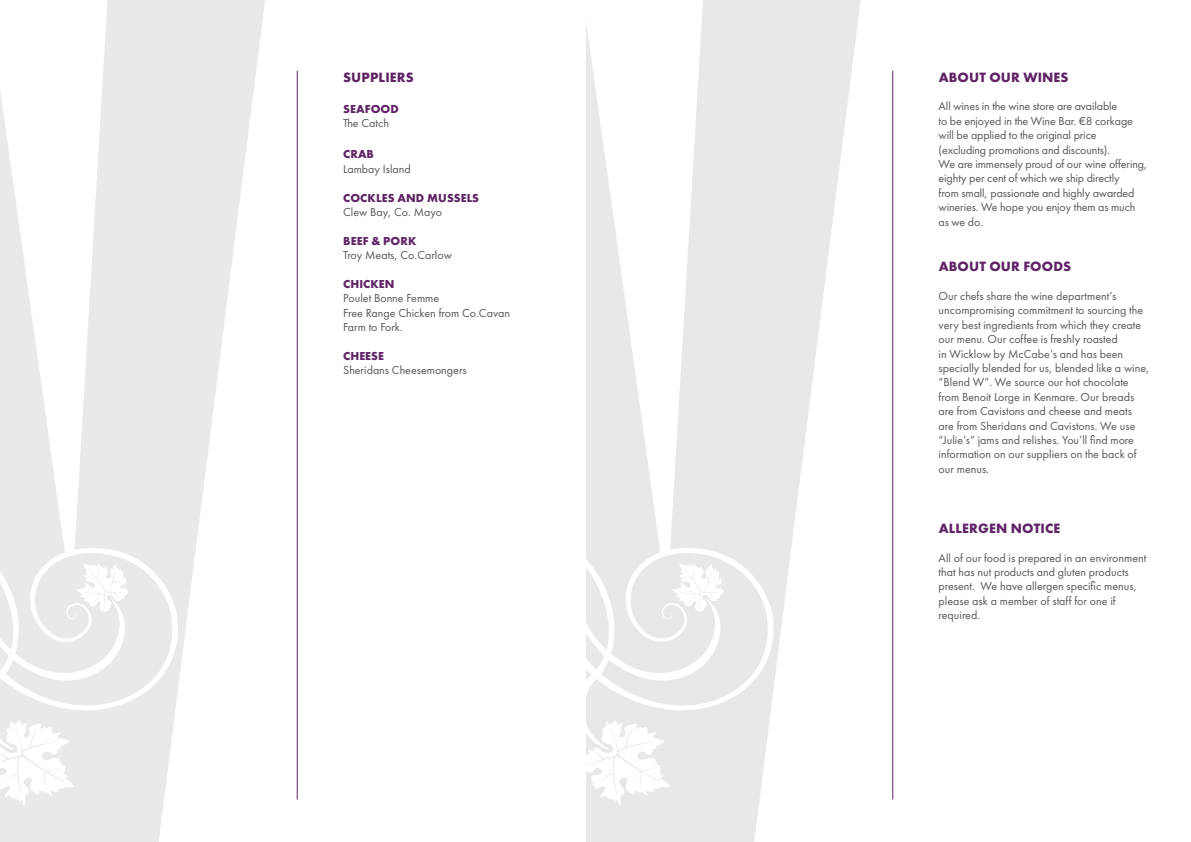
<style>
.page{position:relative;width:1191px;height:842px;background:#fff}
.page>*{position:absolute;margin:0;border:0;box-sizing:border-box;transform-origin:0 0}
.Headers{font:700 14px "Futura PT";letter-spacing:.01em;color:#5f2366}
.Body_Copy{font:12px/14.4px "Futura PT";color:#54575a}
.Headers-2{font:700 12px "Futura PT";letter-spacing:.01em;color:#5f2366}
</style>
<div class="page">
<hr style="left:297px;top:71px;width:1px;height:728px;background:#5f2366">
<hr style="left:892px;top:71px;width:1px;height:728px;background:#5f2366">
<svg style="left:587px;top:0;width:274px;height:842px;fill:#e8e8e9"></svg>
<svg style="left:587px;top:727px;width:77px;height:68px"></svg>
<svg style="left:587px;top:527px;width:22px;height:164px"></svg>
<svg style="left:0;top:0;width:265px;height:842px;fill:#e8e9ea"></svg>
<svg style="left:0;top:727px;width:68px;height:68px"></svg>
<svg style="left:0;top:527px;width:14px;height:143px"></svg>
<p class="Headers" style="left:343px;top:68px;width:72px">SUPPLIERS</p>
<p class="Headers-2" style="left:343px;top:101px;width:57px">SEAFOOD</p>
<p class="Body_Copy" style="left:343px;top:116px;width:47px">The Catch</p>
<p class="Headers-2" style="left:343px;top:147px;width:32px">CRAB</p>
<p class="Body_Copy" style="left:343px;top:161px;width:69px">Lambay Island</p>
<p class="Headers-2" style="left:343px;top:190px;width:137px">COCKLES AND MUSSELS</p>
<p class="Body_Copy" style="left:343px;top:205px;width:101px">Clew Bay, Co. Mayo</p>
<p class="Headers-2" style="left:343px;top:233px;width:75px">BEEF &amp; PORK</p>
<p class="Body_Copy" style="left:343px;top:248px;width:110px">Troy Meats, Co.Carlow</p>
<p class="Headers-2" style="left:343px;top:276px;width:53px">CHICKEN</p>
<p class="Body_Copy" style="left:343px;top:291px;width:98px">Poulet Bonne Femme</p>
<p class="Body_Copy" style="left:343px;top:305px;width:168px">Free Range Chicken from Co.Cavan</p>
<p class="Body_Copy" style="left:343px;top:320px;width:61px">Farm to Fork.</p>
<p class="Headers-2" style="left:343px;top:348px;width:42px">CHEESE</p>
<p class="Body_Copy" style="left:343px;top:363px;width:125px">Sheridans Cheesemongers</p>
<p class="Headers" style="left:938px;top:68px;width:131px">ABOUT OUR WINES</p>
<p class="Body_Copy" style="left:938px;top:99px;width:180px">All wines in the wine store are available</p>
<p class="Body_Copy" style="left:938px;top:113px;width:196px">to be enjoyed in the Wine Bar. €8 corkage will be applied to the original price</p>
<p class="Body_Copy" style="left:938px;top:142px;width:173px">(excluding promotions and discounts).</p>
<p class="Body_Copy" style="left:938px;top:157px;width:210px">We are immensely proud of our wine offering, eighty per cent of which we ship directly<br>from small, passionate and highly awarded wineries. We hope you enjoy them as much as we do.</p>
<p class="Headers" style="left:938px;top:257px;width:134px">ABOUT OUR FOODS</p>
<p class="Body_Copy" style="left:938px;top:289px;width:212px">Our chefs share the wine department’s uncompromising commitment to sourcing the very best ingredients from which they create our menu. Our coffee is freshly roasted<br>in Wicklow by McCabe’s and has been specially blended for us, blended like a wine, “Blend W”. We source our hot chocolate from Benoit Lorge in Kenmare. Our breads are from Cavistons and cheese and meats are from Sheridans and Cavistons. We use “Julie’s” jams and relishes. You’ll find more information on our suppliers on the back of our menus.</p>
<p class="Headers" style="left:938px;top:519px;width:123px">ALLERGEN NOTICE</p>
<p class="Body_Copy" style="left:938px;top:550px;width:209px">All of our food is prepared in an environment that has nut products and gluten products present. We have allergen specific menus, please ask a member of staff for one if required.</p>
</div>
